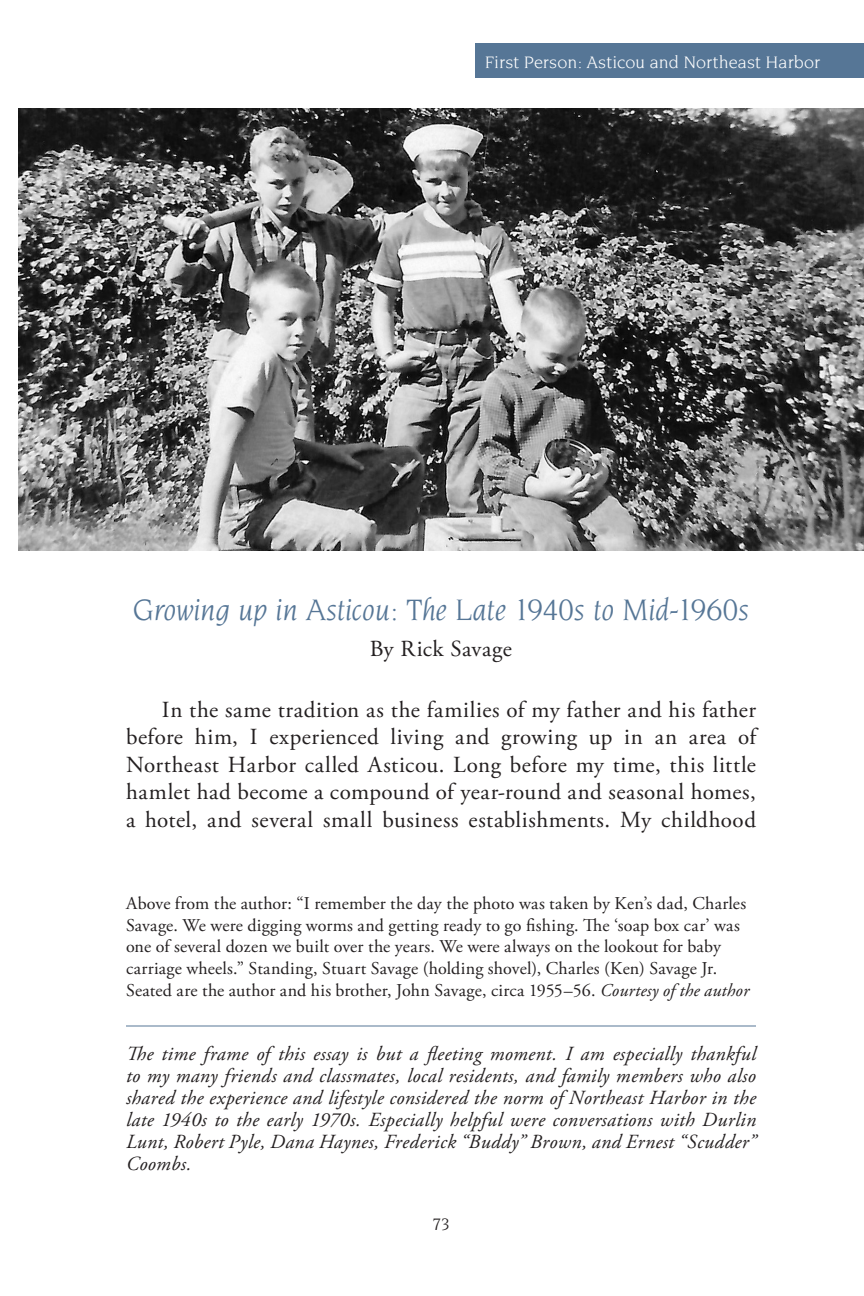
<style>
.page{position:relative;width:864px;height:1296px;background:#fff}
.page>*{position:absolute;margin:0;border:0;box-sizing:border-box;transform-origin:0 0}
.t1{font:italic 32px "Novarese";letter-spacing:-.01em;color:#567696}
.body{font:23px/27.6px "Adobe Garamond Pro";letter-spacing:.025em;color:#231f20;text-align:justify}
.byline{font:23px "Adobe Garamond Pro";letter-spacing:.02em;color:#231f20}
.ackowledgements_bio{font:italic 20px/22px "Adobe Garamond Pro";letter-spacing:.02em;color:#231f20;text-align:justify}
.t2{font:18px/21.6px "Adobe Garamond Pro";letter-spacing:.01em;color:#231f20}
.t3{font:18px "Novarese";letter-spacing:.005em;color:#fff}
.t4{font:italic 18px "Novarese";color:#231f20}
.s1{font-style:italic}
</style>
<div class="page">
<div style="left:476px;top:43px;width:388px;height:35px;background:#567696"></div>
<img style="left:18px;top:108px;width:846px;height:442px">
<hr style="left:126px;top:1026px;width:630px;height:1px;background:#567696">
<p class="t3" style="left:485px;top:52px;width:337px">First Person: Asticou and Northeast Harbor</p>
<p class="t1" style="left:133px;top:592px;width:618px">Growing up in Asticou: The Late 1940s to Mid-1960s</p>
<p class="byline" style="left:370px;top:635px;width:144px">By Rick Savage</p>
<p class="body" style="left:126px;top:696px;width:632px;text-indent:36px">In the same tradition as the families of my father and his father before him, I experienced living and growing up in an area of Northeast Harbor called Asticou. Long before my time, this little hamlet had become a compound of year-round and seasonal homes, a hotel, and several small business establishments. My childhood</p>
<p class="t2" style="left:126px;top:893px;width:625px">Above from the author: “I remember the day the photo was taken by Ken’s dad, Charles Savage. We were digging worms and getting ready to go fishing. The ‘soap box car’ was one of several dozen we built over the years. We were always on the lookout for baby carriage wheels.” Standing, Stuart Savage (holding shovel), Charles (Ken) Savage Jr.<br>Seated are the author and his brother, John Savage, circa 1955–56. <span class="s1">Courtesy of the author</span></p>
<p class="ackowledgements_bio" style="left:126px;top:1043px;width:632px">The time frame of this essay is but a fleeting moment. I am especially thankful to my many friends and classmates, local residents, and family members who also shared the experience and lifestyle considered the norm of Northeast Harbor in the late 1940s to the early 1970s. Especially helpful were conversations with Durlin Lunt, Robert Pyle, Dana Haynes, Frederick “Buddy” Brown, and Ernest “Scudder” Coombs.</p>
<p class="t4" style="left:432px;top:1215px;width:19px">73</p>
</div>
